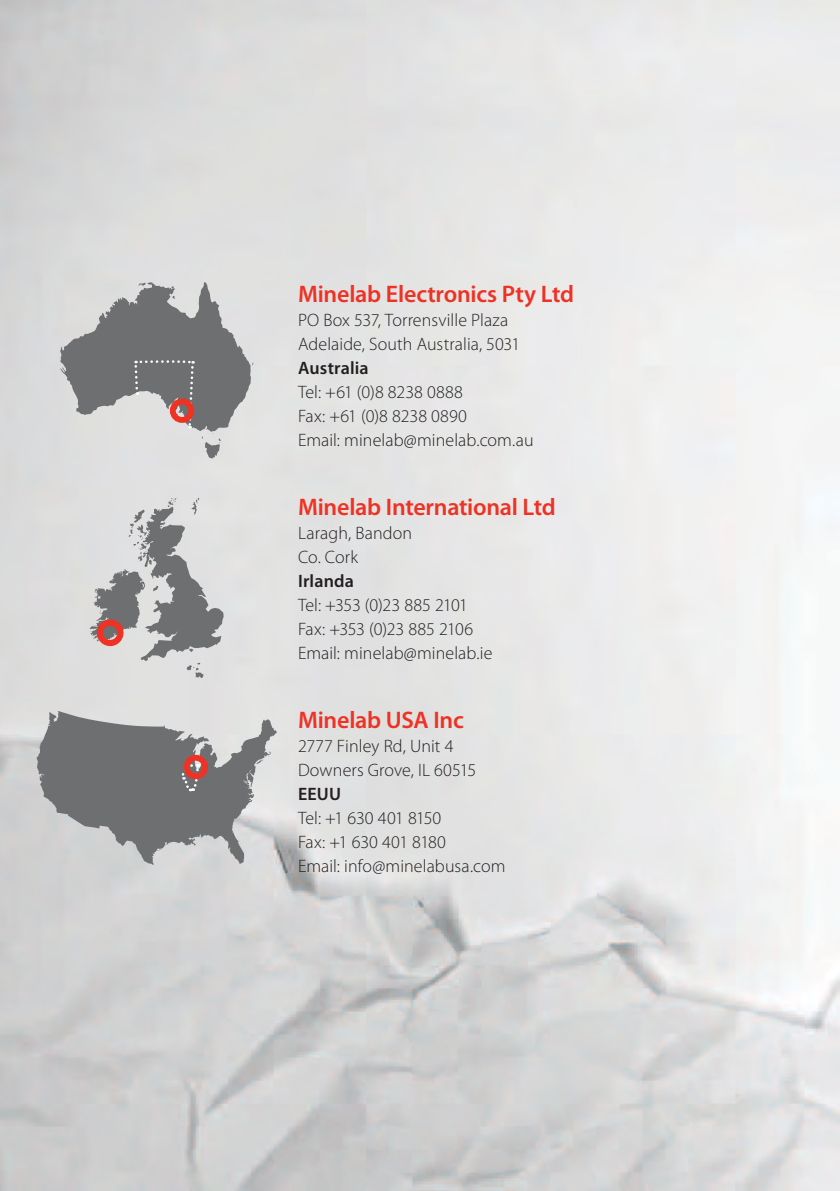
<style>
.page{position:relative;width:840px;height:1191px;background:#fff}
.page>*{position:absolute;margin:0;border:0;box-sizing:border-box;transform-origin:0 0}
.t1{font:600 24px "Myriad Pro";letter-spacing:-.01em;color:#ee3224}
.t2{font:300 18px/24px "Myriad Pro";letter-spacing:.005em;color:#231f20}
.t3{font:600 18px "Myriad Pro";letter-spacing:.01em;color:#231f20}
</style>
<div class="page">
<img style="left:0;top:0;width:839px;height:1191px">
<svg style="left:60px;top:281px;width:193px;height:177px;background:#a5a5a6"></svg>
<div style="left:170px;top:398px;width:24px;height:25px;border:6px solid #ee3224;border-radius:50%"></div>
<svg style="left:90px;top:497px;width:133px;height:181px;background:#b9baba"></svg>
<div style="left:97px;top:619px;width:26px;height:27px;border:6px solid #ee3224;border-radius:50%"></div>
<svg style="left:37px;top:711px;width:240px;height:153px;background:#999a9c"></svg>
<div style="left:183px;top:755px;width:25px;height:24px;border:6px solid #ee3224;border-radius:50%"></div>
<h1 class="t1" style="left:298px;top:278px;width:277px">Minelab Electronics Pty Ltd</h1>
<p class="t2" style="left:298px;top:307px;width:223px">PO Box 537, Torrensville Plaza<br>Adelaide, South Australia, 5031</p>
<p class="t3" style="left:298px;top:356px;width:72px">Australia</p>
<p class="t2" style="left:298px;top:379px;width:237px">Tel: +61 (0)8 8238 0888<br>Fax: +61 (0)8 8238 0890<br>Email: minelab@minelab.com.au</p>
<h1 class="t1" style="left:298px;top:491px;width:259px">Minelab International Ltd</h1>
<p class="t2" style="left:298px;top:520px;width:116px">Laragh, Bandon<br>Co. Cork</p>
<p class="t3" style="left:298px;top:569px;width:58px">Irlanda</p>
<p class="t2" style="left:298px;top:592px;width:196px">Tel: +353 (0)23 885 2101<br>Fax: +353 (0)23 885 2106<br>Email: minelab@minelab.ie</p>
<h1 class="t1" style="left:298px;top:704px;width:167px">Minelab USA Inc</h1>
<p class="t2" style="left:298px;top:733px;width:180px">2777 Finley Rd, Unit 4<br>Downers Grove, IL 60515</p>
<p class="t3" style="left:298px;top:782px;width:45px">EEUU</p>
<p class="t2" style="left:298px;top:805px;width:209px">Tel: +1 630 401 8150<br>Fax: +1 630 401 8180<br>Email: info@minelabusa.com</p>
</div>
